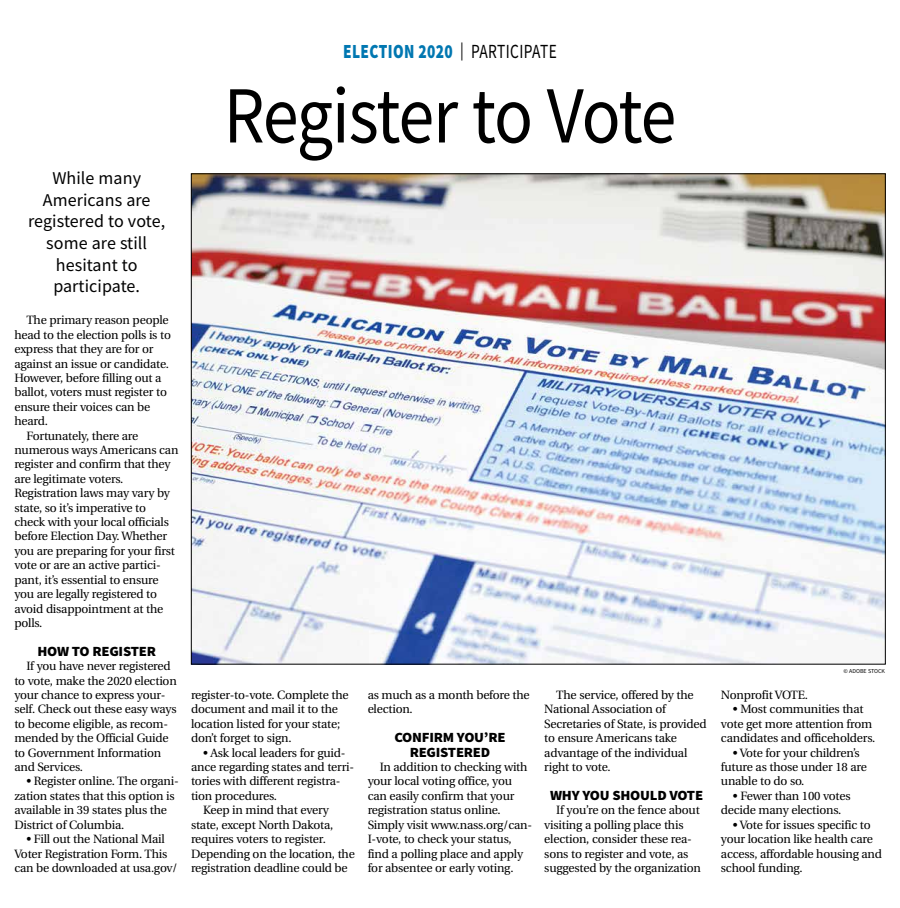
<style>
.page{position:relative;width:900px;height:908px;background:#fff}
.page>*{position:absolute;margin:0;border:0;box-sizing:border-box;transform-origin:0 0}
.t1{font:81px "Source Sans Pro";letter-spacing:-.03em;color:#000;scale:.89 1}
.t2{font:900 20px "Source Sans Pro";letter-spacing:.025em;color:#0077b1;scale:.77 1}
.t3{font:18px/21.6px "Source Sans Pro";letter-spacing:.005em;color:#000;text-align:center}
.t4{font:900 14px/14.4px "Source Sans Pro";letter-spacing:-.015em;color:#000;text-align:center;scale:1.05 1}
.t5{font:12px/14.4px "Utopia";letter-spacing:-.015em;color:#000}
.t6{font:6px "Source Sans Pro";color:#000}
.s1{font-weight:400;font-size:18px;color:#000}
.s2{font-weight:400;color:#000}
</style>
<div class="page">
<img style="left:193px;top:175px;width:691px;height:487px">
<h3 class="t3" style="left:28px;top:167px;width:139px">While many<br>Americans are registered to vote, some are still hesitant to participate.</h3>
<p class="t5" style="left:26px;top:313px;width:144px">The primary reason people</p>
<p class="t5" style="left:14px;top:327px;width:158px">head to the election polls is to</p>
<p class="t5" style="left:14px;top:342px;width:141px">express that they are for or</p>
<p class="t5" style="left:14px;top:356px;width:156px">against an issue or candidate.</p>
<p class="t5" style="left:14px;top:371px;width:149px">However, before filling out a</p>
<p class="t5" style="left:14px;top:385px;width:154px">ballot, voters must register to</p>
<p class="t5" style="left:14px;top:399px;width:137px">ensure their voices can be</p>
<p class="t5" style="left:14px;top:414px;width:35px">heard.</p>
<p class="t5" style="left:26px;top:428px;width:113px">Fortunately, there are</p>
<p class="t5" style="left:14px;top:443px;width:166px">numerous ways Americans can</p>
<p class="t5" style="left:14px;top:457px;width:158px">register and confirm that they</p>
<p class="t5" style="left:14px;top:471px;width:111px">are legitimate voters.</p>
<p class="t5" style="left:14px;top:486px;width:157px">Registration laws may vary by</p>
<p class="t5" style="left:14px;top:500px;width:133px">state, so it’s imperative to</p>
<p class="t5" style="left:14px;top:515px;width:156px">check with your local officials</p>
<p class="t5" style="left:14px;top:529px;width:154px">before Election Day. Whether</p>
<p class="t5" style="left:14px;top:543px;width:162px">you are preparing for your first</p>
<p class="t5" style="left:14px;top:558px;width:148px">vote or are an active partici-</p>
<p class="t5" style="left:14px;top:572px;width:146px">pant, it’s essential to ensure</p>
<p class="t5" style="left:14px;top:587px;width:144px">you are legally registered to</p>
<p class="t5" style="left:14px;top:601px;width:150px">avoid disappointment at the</p>
<p class="t5" style="left:14px;top:615px;width:30px">polls.</p>
<p class="t4" style="left:37px;top:643px;width:114px">HOW TO REGISTER</p>
<p class="t5" style="left:14px;top:659px;width:164px;text-indent:12px">If you have never registered to vote, make the 2020 election your chance to express your&shy;self. Check out these easy ways to become eligible, as recom&shy;mended by the Official Guide to Government Information and Services.</p>
<p class="t5" style="left:14px;top:774px;width:166px;text-indent:12px">• Register online. The organi&shy;zation states that this option is available in 39 states plus the<br>District of Columbia.</p>
<p class="t5" style="left:14px;top:831px;width:165px;text-indent:12px">• Fill out the National Mail<br>Voter Registration Form. This can be downloaded at usa.gov/</p>
<h2 class="t2" style="left:343px;top:38px;width:279px">ELECTION 2020 <span class="s1">|</span> <span class="s2">PARTICIPATE</span></h2>
<h1 class="t1" style="left:224px;top:64px;width:510px">Register to Vote</h1>
<p class="t5" style="left:191px;top:687px;width:159px">register-to-vote. Complete the document and mail it to the location listed for your state; don’t forget to sign.</p>
<p class="t5" style="left:203px;top:745px;width:144px">• Ask local leaders for guid-</p>
<p class="t5" style="left:191px;top:759px;width:165px">ance regarding states and terri-</p>
<p class="t5" style="left:191px;top:774px;width:151px">tories with different registra-</p>
<p class="t5" style="left:191px;top:788px;width:88px">tion procedures.</p>
<p class="t5" style="left:203px;top:803px;width:127px">Keep in mind that every</p>
<p class="t5" style="left:191px;top:817px;width:144px">state, except North Dakota,</p>
<p class="t5" style="left:191px;top:831px;width:136px">requires voters to register.</p>
<p class="t5" style="left:191px;top:846px;width:165px">Depending on the location, the</p>
<p class="t5" style="left:191px;top:860px;width:158px">registration deadline could be</p>
<p class="t5" style="left:368px;top:687px;width:164px">as much as a month before the election.</p>
<p class="t4" style="left:394px;top:730px;width:107px">CONFIRM YOU’RE<br>REGISTERED</p>
<p class="t5" style="left:368px;top:759px;width:166px;text-indent:12px">In addition to checking with your local voting office, you can easily confirm that your registration status online.<br>Simply visit www.nass.org/can-<br>I-vote, to check your status, find a polling place and apply for absentee or early voting.</p>
<p class="t5" style="left:544px;top:687px;width:164px;text-indent:12px">The service, offered by the<br>National Association of<br>Secretaries of State, is provided to ensure Americans take advantage of the individual right to vote.</p>
<p class="t4" style="left:550px;top:787px;width:147px">WHY YOU SHOULD VOTE</p>
<p class="t5" style="left:544px;top:803px;width:158px;text-indent:12px">If you’re on the fence about visiting a polling place this election, consider these rea&shy;sons to register and vote, as suggested by the organization</p>
<p class="t6" style="left:844px;top:667px;width:43px">© ADOBE STOCK</p>
<p class="t5" style="left:721px;top:687px;width:89px">Nonprofit VOTE.</p>
<p class="t5" style="left:721px;top:702px;width:156px;text-align:center">• Most communities that vote get more attention from candidates and officeholders.</p>
<p class="t5" style="left:721px;top:745px;width:147px;text-indent:12px">• Vote for your children’s future as those under 18 are unable to do so.</p>
<p class="t5" style="left:721px;top:788px;width:131px;text-indent:12px">• Fewer than 100 votes decide many elections.</p>
<p class="t5" style="left:721px;top:817px;width:163px;text-indent:12px">• Vote for issues specific to your location like health care access, affordable housing and school funding.</p>
</div>
